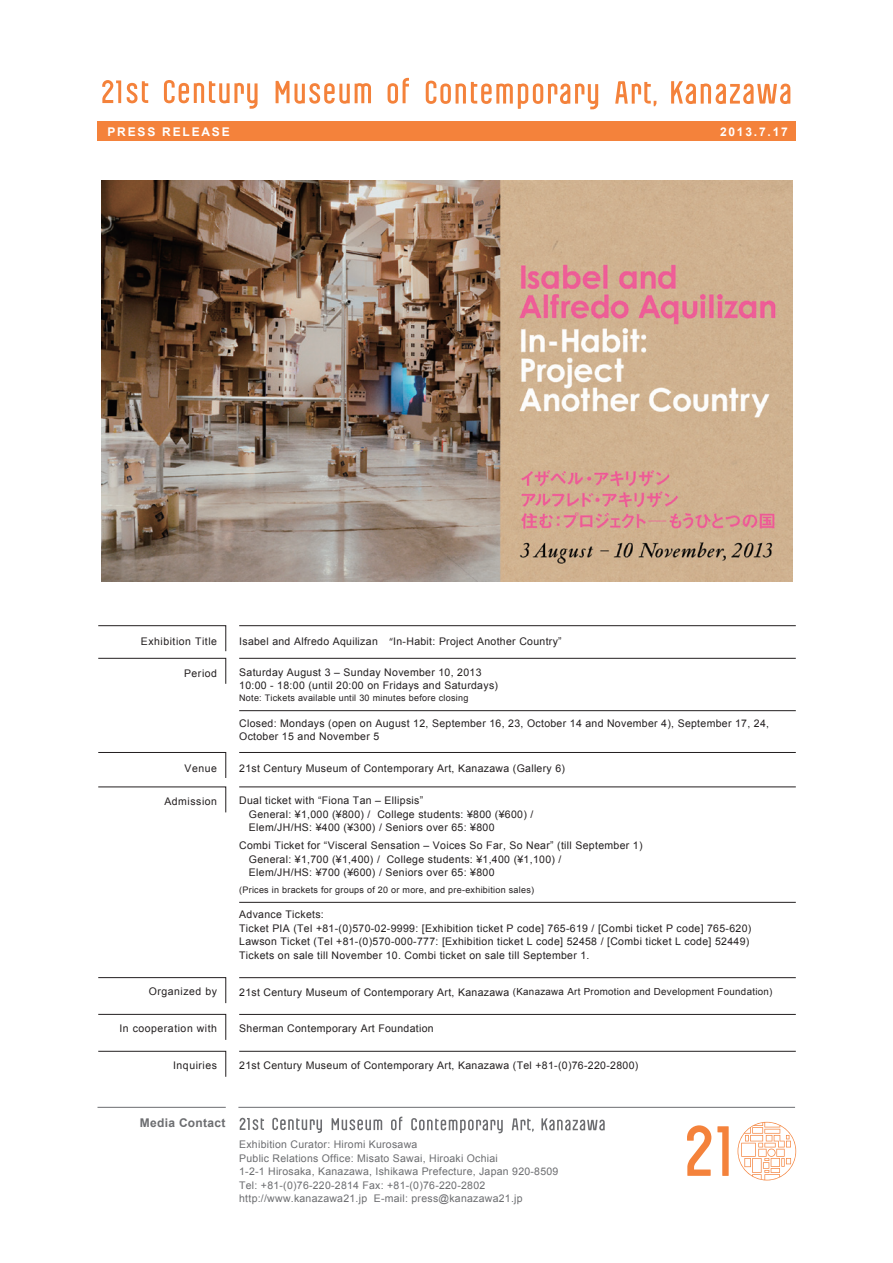
<style>
.page{position:relative;width:893px;height:1263px;background:#fff}
.page>*{position:absolute;margin:0;border:0;box-sizing:border-box;transform-origin:0 0}
.t1{font:700 12px "Arial";letter-spacing:.15em;color:#fff}
.t2{font:700 12px "Arial";letter-spacing:.025em;color:#6c6d70}
.t3{font:10.5px/13.5px "Arial";letter-spacing:.03em;color:#231f20}
.t4{font:10.5px/13.5px "Arial";letter-spacing:.025em;color:#6c6d70}
.t5{font:10.5px "Arial";letter-spacing:.05em;color:#231f20}
.t6{font:9.75px "Arial";letter-spacing:.03em;color:#231f20}
.t7{font:9px "Arial";letter-spacing:.03em;color:#231f20}
.s1{font-family:"Koz Go Pro"}
.s2{font-size:10.5px}
</style>
<div class="page">
<div style="left:97px;top:122px;width:699px;height:19px;background:#f4823b"></div>
<svg style="left:102px;top:80px;width:19px;height:23px"></svg>
<svg style="left:164px;top:80px;width:94px;height:29px"></svg>
<svg style="left:127px;top:81px;width:21px;height:22px"></svg>
<svg style="left:388px;top:78px;width:21px;height:26px"></svg>
<svg style="left:276px;top:81px;width:95px;height:23px"></svg>
<svg style="left:615px;top:81px;width:41px;height:25px"></svg>
<svg style="left:426px;top:81px;width:172px;height:28px"></svg>
<svg style="left:671px;top:81px;width:119px;height:23px"></svg>
<img style="left:101px;top:181px;width:691px;height:401px">
<svg style="left:717px;top:1126px;width:12px;height:50px"></svg>
<svg style="left:687px;top:1125px;width:24px;height:51px"></svg>
<svg style="left:738px;top:1122px;width:58px;height:58px"></svg>
<svg style="left:98px;top:658px;width:128px;height:26px"></svg>
<hr style="left:239px;top:1014px;width:557px;height:1px;background:#231f20">
<hr style="left:239px;top:658px;width:557px;height:1px;background:#231f20">
<svg style="left:98px;top:625px;width:128px;height:26px"></svg>
<hr style="left:239px;top:625px;width:557px;height:1px;background:#231f20">
<hr style="left:239px;top:710px;width:557px;height:1px;background:#231f20">
<svg style="left:98px;top:1014px;width:128px;height:26px"></svg>
<hr style="left:239px;top:977px;width:557px;height:1px;background:#231f20">
<svg style="left:98px;top:977px;width:128px;height:26px"></svg>
<hr style="left:239px;top:1051px;width:557px;height:1px;background:#231f20">
<svg style="left:98px;top:1051px;width:128px;height:26px"></svg>
<hr style="left:98px;top:1107px;width:128px;height:1px;background:#6c6d70">
<hr style="left:238px;top:1107px;width:557px;height:1px;background:#6c6d70">
<svg style="left:272px;top:1118px;width:50px;height:15px"></svg>
<svg style="left:240px;top:1118px;width:24px;height:12px"></svg>
<svg style="left:391px;top:1116px;width:11px;height:14px"></svg>
<svg style="left:332px;top:1118px;width:50px;height:12px"></svg>
<svg style="left:512px;top:1118px;width:22px;height:14px"></svg>
<svg style="left:411px;top:1118px;width:92px;height:15px"></svg>
<svg style="left:541px;top:1118px;width:64px;height:12px"></svg>
<svg style="left:98px;top:752px;width:128px;height:26px"></svg>
<hr style="left:239px;top:752px;width:557px;height:1px;background:#231f20">
<hr style="left:239px;top:787px;width:557px;height:1px;background:#231f20">
<hr style="left:239px;top:902px;width:557px;height:1px;background:#231f20">
<svg style="left:98px;top:786px;width:128px;height:27px"></svg>
<p class="t1" style="left:107px;top:123px;width:124px">PRESS RELEASE</p>
<p class="t1" style="left:720px;top:123px;width:69px">2013.7.17</p>
<p class="t5" style="left:141px;top:635px;width:78px">Exhibition Title</p>
<p class="t3" style="left:184px;top:667px;width:34px">Period</p>
<p class="t3" style="left:239px;top:635px;width:324px">Isabel and Alfredo Aquilizan<span class="s1">　“</span>In-Habit: Project Another Country”</p>
<p class="t3" style="left:239px;top:665px;width:260px">Saturday August 3 – Sunday November 10, 2013<br>10:00 - 18:00 (until 20:00 on Fridays and Saturdays)</p>
<p class="t7" style="left:239px;top:692px;width:231px">Note: Tickets available until 30 minutes before closing</p>
<p class="t3" style="left:239px;top:716px;width:531px">Closed: Mondays (open on August 12, September 16, 23, October 14 and November 4), September 17, 24,<br>October 15 and November 5</p>
<p class="t3" style="left:185px;top:762px;width:34px">Venue</p>
<p class="t3" style="left:239px;top:762px;width:327px">21st Century Museum of Contemporary Art, Kanazawa (Gallery 6)</p>
<p class="t5" style="left:164px;top:795px;width:54px">Admission</p>
<p class="t3" style="left:249px;top:794px;width:286px;text-indent:-10px">Dual ticket with “Fiona Tan – Ellipsis”<br>General: ¥1,000 (¥800) / College students: ¥800 (¥600) /<br>Elem/JH/HS: ¥400 (¥300) / Seniors over 65: ¥800</p>
<p class="t3" style="left:249px;top:839px;width:395px;text-indent:-10px">Combi Ticket for “Visceral Sensation – Voices So Far, So Near” (till September 1)<br>General: ¥1,700 (¥1,400) / College students: ¥1,400 (¥1,100) /<br>Elem/JH/HS: ¥700 (¥600) / Seniors over 65: ¥800</p>
<p class="t7" style="left:239px;top:884px;width:297px">(Prices in brackets for groups of 20 or more, and pre-exhibition sales)</p>
<p class="t3" style="left:239px;top:908px;width:514px">Advance Tickets:<br>Ticket PIA (Tel +81-(0)570-02-9999: [Exhibition ticket P code] 765-619 / [Combi ticket P code] 765-620)<br>Lawson Ticket (Tel +81-(0)570-000-777: [Exhibition ticket L code] 52458 / [Combi ticket L code] 52449)<br>Tickets on sale till November 10. Combi ticket on sale till September 1.</p>
<p class="t5" style="left:149px;top:984px;width:70px">Organized by</p>
<p class="t6" style="left:239px;top:985px;width:535px"><span class="s2">21st Century Museum of Contemporary Art, Kanazawa</span> (Kanazawa Art Promotion and Development Foundation)</p>
<p class="t5" style="left:119px;top:1021px;width:99px">In cooperation with</p>
<p class="t3" style="left:239px;top:1022px;width:196px">Sherman Contemporary Art Foundation</p>
<p class="t5" style="left:173px;top:1058px;width:45px">Inquiries</p>
<p class="t3" style="left:239px;top:1059px;width:401px">21st Century Museum of Contemporary Art, Kanazawa (Tel +81-(0)76-220-2800)</p>
<p class="t2" style="left:140px;top:1115px;width:87px">Media Contact</p>
<p class="t4" style="left:239px;top:1138px;width:321px">Exhibition Curator: Hiromi Kurosawa<br>Public Relations Office: Misato Sawai, Hiroaki Ochiai<br>1-2-1 Hirosaka, Kanazawa, Ishikawa Prefecture, Japan 920-8509<br>Tel: +81-(0)76-220-2814 Fax: +81-(0)76-220-2802 http://www.kanazawa21.jp E-mail: press@kanazawa21.jp</p>
</div>
